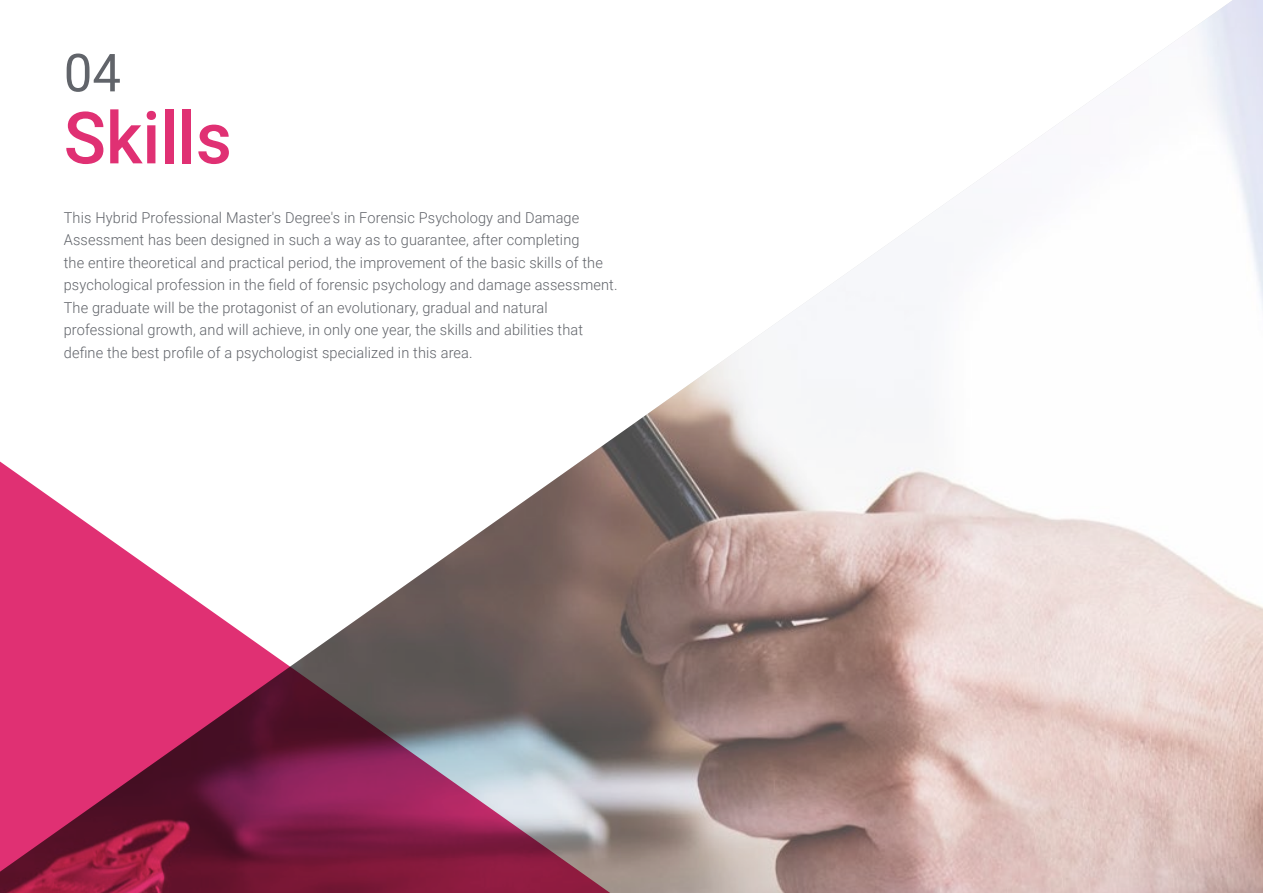
<style>
.page{position:relative;width:1263px;height:893px;background:#fff}
.page>*{position:absolute;margin:0;border:0;box-sizing:border-box;transform-origin:0 0}
.t1{font:500 72px "Roboto";color:#e03073}
.t2{font:52.5px "Roboto";color:#61646a}
.t3{font:300 15px/22.5px "Roboto";letter-spacing:.01em;color:#61646a}
</style>
<div class="page">
<img style="left:602px;top:0;width:661px;height:893px">
<svg style="left:0;top:446px;width:640px;height:447px"></svg>
<h2 class="t2" style="left:64px;top:36px;width:59px">04</h2>
<h1 class="t1" style="left:64px;top:87px;width:170px">Skills</h1>
<p class="t3" style="left:64px;top:206px;width:555px">This Hybrid Professional Master's Degree's in Forensic Psychology and Damage Assessment has been designed in such a way as to guarantee, after completing<br>the entire theoretical and practical period, the improvement of the basic skills of the psychological profession in the field of forensic psychology and damage assessment.<br>The graduate will be the protagonist of an evolutionary, gradual and natural professional growth, and will achieve, in only one year, the skills and abilities that define the best profile of a psychologist specialized in this area.</p>
</div>
